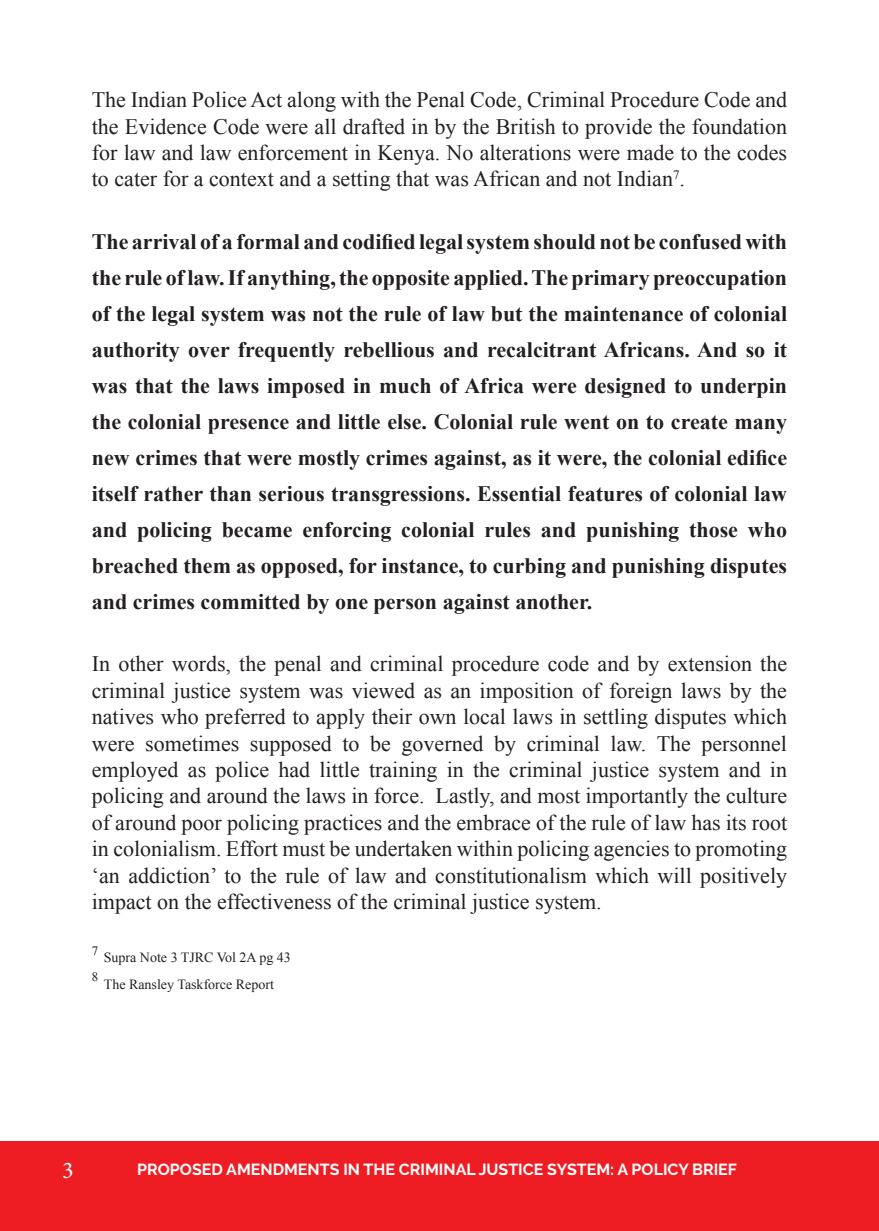
<style>
.page{position:relative;width:879px;height:1231px;background:#fff}
.page>*{position:absolute;margin:0;border:0;box-sizing:border-box;transform-origin:0 0}
.t1{font:24px "Minion Pro";color:#fff}
.t2{font:22px/26.4px "Times New Roman";color:#231f20;text-align:justify}
.t3{font:700 22px/36px "Times New Roman";color:#231f20;text-align:justify}
.t4{font:700 16px "Raleway";color:#fff}
.t5{font:14px "Times New Roman";color:#231f20}
.t6{font:12.8px "Times New Roman";color:#231f20}
</style>
<div class="page">
<div style="left:0;top:1141px;width:879px;height:89px;background:#ee1d23"></div>
<p class="t2" style="left:92px;top:86px;width:697px">The Indian Police Act along with the Penal Code, Criminal Procedure Code and the Evidence Code were all drafted in by the British to provide the foundation for law and law enforcement in Kenya. No alterations were made to the codes to cater for a context and a setting that was African and not Indian<sup>7</sup>.</p>
<p class="t3" style="left:92px;top:223px;width:697px">The arrival of a formal and codified legal system should not be confused with the rule of law. If anything, the opposite applied. The primary preoccupation of the legal system was not the rule of law but the maintenance of colonial authority over frequently rebellious and recalcitrant Africans. And so it was that the laws imposed in much of Africa were designed to underpin the colonial presence and little else. Colonial rule went on to create many new crimes that were mostly crimes against, as it were, the colonial edifice itself rather than serious transgressions. Essential features of colonial law and policing became enforcing colonial rules and punishing those who breached them as opposed, for instance, to curbing and punishing disputes and crimes committed by one person against another.</p>
<p class="t2" style="left:92px;top:650px;width:697px">In other words, the penal and criminal procedure code and by extension the criminal justice system was viewed as an imposition of foreign laws by the natives who preferred to apply their own local laws in settling disputes which were sometimes supposed to be governed by criminal law. The personnel employed as police had little training in the criminal justice system and in policing and around the laws in force. Lastly, and most importantly the culture of around poor policing practices and the embrace of the rule of law has its root in colonialism. Effort must be undertaken within policing agencies to promoting ‘an addiction’ to the rule of law and constitutionalism which will positively impact on the effectiveness of the criminal justice system.</p>
<p class="t6" style="left:92px;top:941px;width:8px">7</p>
<p class="t5" style="left:104px;top:947px;width:189px">Supra Note 3 TJRC Vol 2A pg 43</p>
<p class="t6" style="left:92px;top:968px;width:8px">8</p>
<p class="t5" style="left:104px;top:974px;width:172px">The Ransley Taskforce Report</p>
<p class="t1" style="left:62px;top:1153px;width:13px">3</p>
<p class="t4" style="left:137px;top:1160px;width:601px">PROPOSED AMENDMENTS IN THE CRIMINAL JUSTICE SYSTEM: A POLICY BRIEF</p>
</div>
